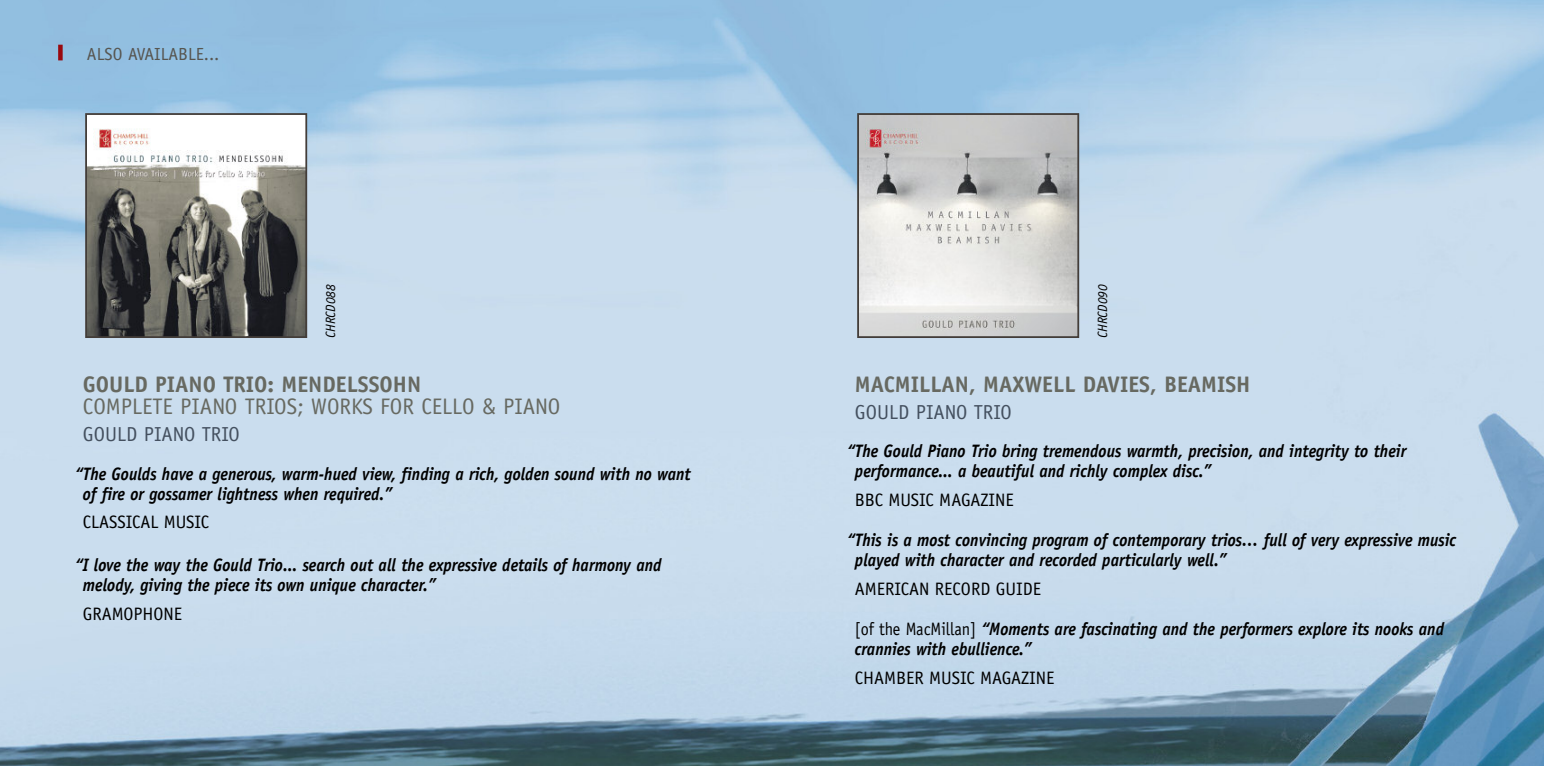
<style>
.page{position:relative;width:1544px;height:766px;background:#fff}
.page>*{position:absolute;margin:0;border:0;box-sizing:border-box;transform-origin:0 0}
.t1{font:700 22.5px "Officina Sans";color:#676961}
.t2{font:22.5px "Officina Sans";color:#676961}
.t3{font:20.25px "Officina Sans";color:#44505f}
.t4{font:italic 700 18px/20.2px "Officina Sans";color:#000;scale:.9 1}
.t5{font:18px "Officina Sans";color:#000}
.t6{font:17.55px "Officina Sans";color:#575550}
.t7{font:italic 13.5px "Officina Sans";color:#000}
.s1{font-weight:400;font-style:normal}
</style>
<div class="page">
<img style="left:0;top:0;width:1543px;height:765px">
<img style="left:860px;top:116px;width:216px;height:219px">
<div style="left:857px;top:113px;width:222px;height:225px;border:2px solid #433d39"></div>
<img style="left:88px;top:116px;width:216px;height:219px">
<div style="left:85px;top:113px;width:222px;height:225px;border:2px solid #433d39"></div>
<div style="left:58px;top:45px;width:5px;height:15px;background:#99090f"></div>
<p class="t6" style="left:87px;top:47px;width:134px">ALSO AVAILABLE...</p>
<p class="t7" style="left:325px;top:338px;width:55px;rotate:-90deg">CHRCD088</p>
<p class="t1" style="left:83px;top:375px;width:340px">GOULD PIANO TRIO: MENDELSSOHN</p>
<p class="t2" style="left:83px;top:398px;width:479px">COMPLETE PIANO TRIOS; WORKS FOR CELLO &amp; PIANO</p>
<p class="t3" style="left:83px;top:426px;width:158px">GOULD PIANO TRIO</p>
<p class="t4" style="left:83px;top:464px;width:677px;text-indent:-8px">“The Goulds have a generous, warm-hued view, finding a rich, golden sound with no want of fire or gossamer lightness when required.”</p>
<p class="t5" style="left:83px;top:515px;width:128px">CLASSICAL MUSIC</p>
<p class="t4" style="left:83px;top:556px;width:644px;text-indent:-8px">“I love the way the Gould Trio... search out all the expressive details of harmony and melody, giving the piece its own unique character.”</p>
<p class="t5" style="left:83px;top:606px;width:101px">GRAMOPHONE</p>
<p class="t7" style="left:1097px;top:338px;width:55px;rotate:-90deg">CHRCD090</p>
<p class="t1" style="left:855px;top:375px;width:397px">MACMILLAN, MAXWELL DAVIES, BEAMISH</p>
<p class="t3" style="left:855px;top:404px;width:158px">GOULD PIANO TRIO</p>
<p class="t4" style="left:855px;top:442px;width:614px;text-indent:-8px">“The Gould Piano Trio bring tremendous warmth, precision, and integrity to their performance... a beautiful and richly complex disc.”</p>
<p class="t5" style="left:855px;top:493px;width:160px">BBC MUSIC MAGAZINE</p>
<p class="t4" style="left:855px;top:531px;width:669px;text-indent:-8px">“This is a most convincing program of contemporary trios… full of very expressive music played with character and recorded particularly well.”</p>
<p class="t5" style="left:855px;top:582px;width:188px">AMERICAN RECORD GUIDE</p>
<p class="t4" style="left:855px;top:620px;width:656px"><span class="s1">[of the MacMillan]</span> “Moments are fascinating and the performers explore its nooks and crannies with ebullience.”</p>
<p class="t5" style="left:855px;top:671px;width:201px">CHAMBER MUSIC MAGAZINE</p>
</div>
